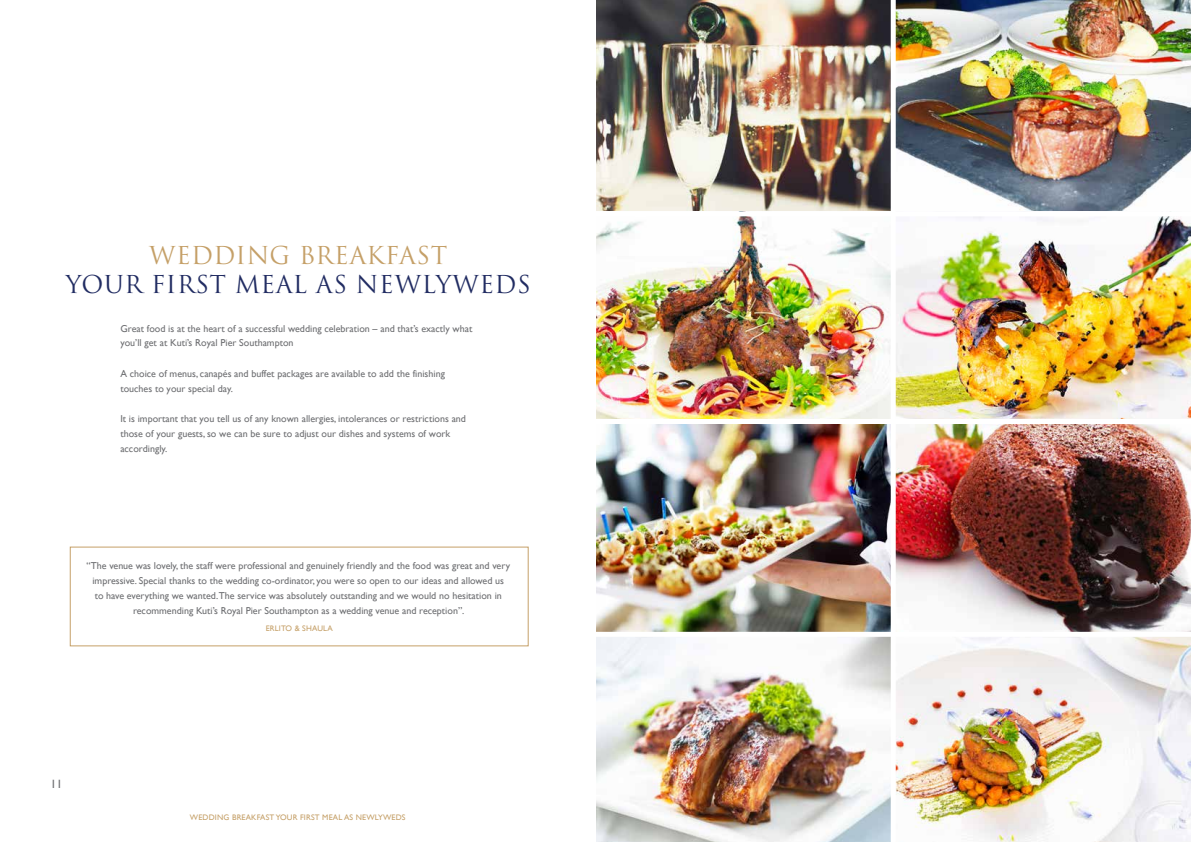
<style>
.page{position:relative;width:1191px;height:842px;background:#fff}
.page>*{position:absolute;margin:0;border:0;box-sizing:border-box;transform-origin:0 0}
.t1{font:24px "Trajan Pro";letter-spacing:.02em;color:#212c62}
.t2{font:24px "Trajan Pro";letter-spacing:.02em;color:#c5a068}
.t3{font:12px "Gill Sans";color:#6d6e71}
.t4{font:10px/15px "Gill Sans";color:#6d6e71}
.t5{font:8px "Gill Sans";letter-spacing:.02em;color:#c5a068}
</style>
<div class="page">
<img style="left:596px;top:424px;width:294px;height:208px">
<img style="left:596px;top:0;width:294px;height:211px">
<img style="left:596px;top:637px;width:294px;height:205px">
<img style="left:596px;top:216px;width:294px;height:203px">
<img style="left:895px;top:424px;width:296px;height:208px">
<img style="left:895px;top:0;width:296px;height:211px">
<img style="left:895px;top:637px;width:296px;height:205px">
<img style="left:895px;top:216px;width:296px;height:203px">
<div style="left:70px;top:547px;width:458px;height:99px;border:1px solid #c5a068"></div>
<h1 class="t2" style="left:149px;top:240px;width:300px">WEDDING BREAKFAST</h1>
<h1 class="t1" style="left:66px;top:269px;width:466px">YOUR FIRST MEAL AS NEWLYWEDS</h1>
<p class="t4" style="left:120px;top:321px;width:353px">Great food is at the heart of a successful wedding celebration – and that’s exactly what you’ll get at Kuti’s Royal Pier Southampton</p>
<p class="t4" style="left:120px;top:366px;width:326px">A choice of menus, canapés and buffet packages are available to add the finishing touches to your special day.</p>
<p class="t4" style="left:120px;top:411px;width:347px">It is important that you tell us of any known allergies, intolerances or restrictions and those of your guests, so we can be sure to adjust our dishes and systems of work accordingly.</p>
<p class="t4" style="left:86px;top:558px;width:425px;text-align:center">“The venue was lovely, the staff were professional and genuinely friendly and the food was great and very impressive. Special thanks to the wedding co-ordinator, you were so open to our ideas and allowed us<br>to have everything we wanted.The service was absolutely outstanding and we would no hesitation in recommending Kuti’s Royal Pier Southampton as a wedding venue and reception”.</p>
<p class="t3" style="left:50px;top:777px;width:13px">11</p>
<p class="t5" style="left:266px;top:624px;width:68px">ERLITO &amp; SHAULA</p>
<p class="t5" style="left:190px;top:813px;width:217px">WEDDING BREAKFAST YOUR FIRST MEAL AS NEWLYWEDS</p>
</div>
